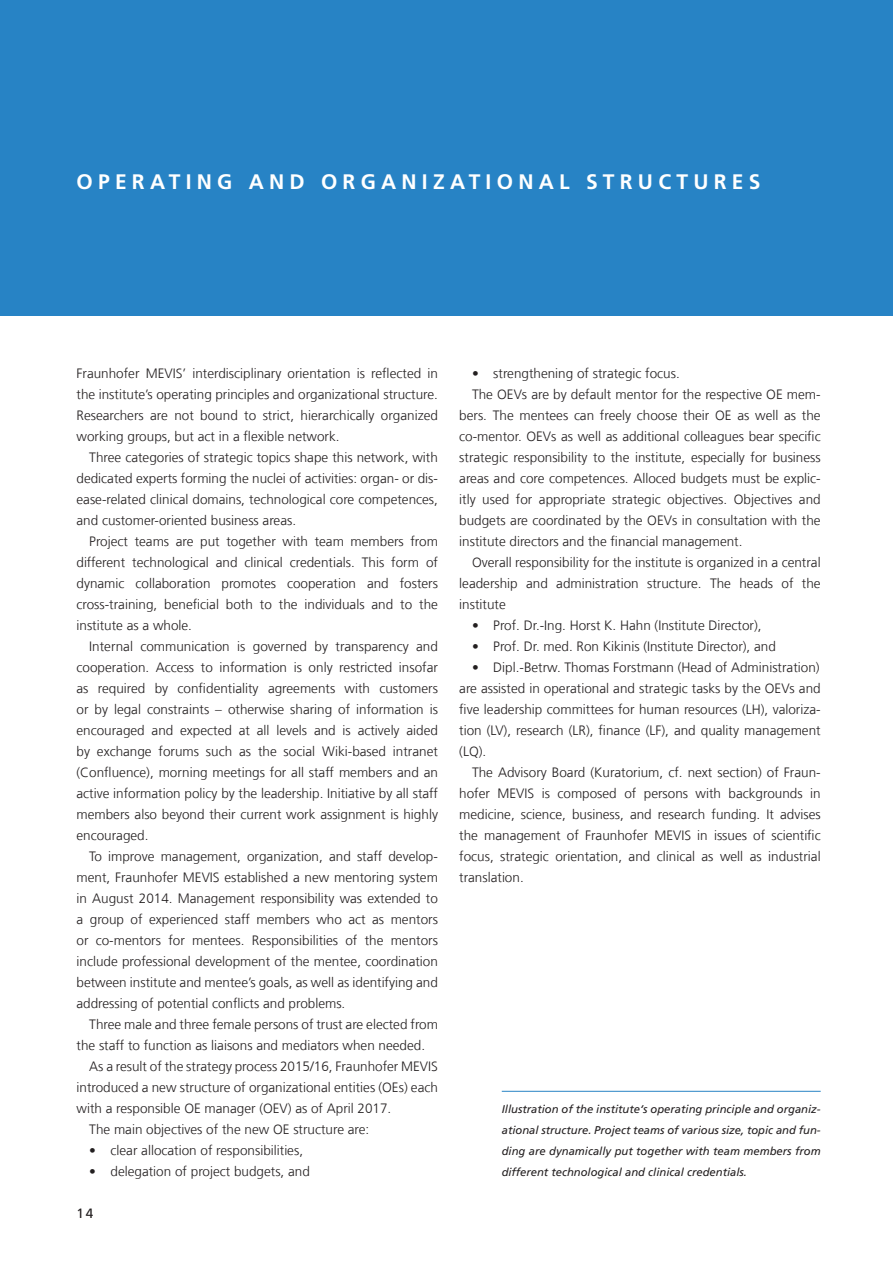
<style>
.page{position:relative;width:893px;height:1263px;background:#fff}
.page>*{position:absolute;margin:0;border:0;box-sizing:border-box;transform-origin:0 0}
.t1{font:700 21px "Frutiger LT Com";letter-spacing:.25em;color:#fff}
.t2{font:300 13.5px/21px "Frutiger LT Com";color:#231f20;text-align:justify}
.t3{font:13.5px "Frutiger LT Com";color:#231f20}
.t4{font:italic 11.25px/21px "Frutiger LT Com";color:#231f20;text-align:justify}
</style>
<div class="page">
<div style="left:0;top:0;width:893px;height:316px;background:#2783c5"></div>
<hr style="left:502px;top:1091px;width:319px;height:1px;background:#2783c5">
<h1 class="t1" style="left:77px;top:169px;width:685px">OPERATING AND ORGANIZATIONAL STRUCTURES</h1>
<p class="t2" style="left:77px;top:363px;width:363px">Fraunhofer MEVIS’ interdisciplinary orientation is reflected in the institute’s operating principles and organizational structure.<br>Researchers are not bound to strict, hierarchically organized working groups, but act in a flexible network.</p>
<p class="t2" style="left:77px;top:447px;width:363px;text-indent:13px">Three categories of strategic topics shape this network, with dedicated experts forming the nuclei of activities: organ- or dis&shy;ease-related clinical domains, technological core competences, and customer-oriented business areas.</p>
<p class="t2" style="left:77px;top:531px;width:363px;text-indent:13px">Project teams are put together with team members from different technological and clinical credentials. This form of dynamic collaboration promotes cooperation and fosters cross-training, beneficial both to the individuals and to the institute as a whole.</p>
<p class="t2" style="left:77px;top:636px;width:363px;text-indent:13px">Internal communication is governed by transparency and cooperation. Access to information is only restricted insofar as required by confidentiality agreements with customers or by legal constraints – otherwise sharing of information is encouraged and expected at all levels and is actively aided by exchange forums such as the social Wiki-based intranet (Confluence), morning meetings for all staff members and an active information policy by the leadership. Initiative by all staff members also beyond their current work assignment is highly encouraged.</p>
<p class="t2" style="left:77px;top:846px;width:363px;text-indent:13px">To improve management, organization, and staff develop&shy;ment, Fraunhofer MEVIS established a new mentoring system in August 2014. Management responsibility was extended to a group of experienced staff members who act as mentors or co-mentors for mentees. Responsibilities of the mentors include professional development of the mentee, coordination between institute and mentee’s goals, as well as identifying and addressing of potential conflicts and problems.</p>
<p class="t2" style="left:89px;top:1014px;width:350px">Three male and three female persons of trust are elected from</p>
<p class="t2" style="left:77px;top:1035px;width:350px">the staff to function as liaisons and mediators when needed.</p>
<p class="t2" style="left:89px;top:1056px;width:350px">As a result of the strategy process 2015/16, Fraunhofer MEVIS</p>
<p class="t2" style="left:77px;top:1077px;width:363px">introduced a new structure of organizational entities (OEs) each</p>
<p class="t2" style="left:77px;top:1098px;width:316px">with a responsible OE manager (OEV) as of April 2017.</p>
<p class="t2" style="left:89px;top:1119px;width:282px">The main objectives of the new OE structure are:</p>
<p class="t2" style="left:89px;top:1140px;width:215px">• clear allocation of responsibilities,</p>
<p class="t2" style="left:89px;top:1161px;width:222px">• delegation of project budgets, and</p>
<p class="t3" style="left:77px;top:1205px;width:18px">14</p>
<p class="t2" style="left:472px;top:363px;width:209px">• strengthening of strategic focus.</p>
<p class="t2" style="left:472px;top:384px;width:350px">The OEVs are by default mentor for the respective OE mem-</p>
<p class="t2" style="left:459px;top:405px;width:363px">bers. The mentees can freely choose their OE as well as the</p>
<p class="t2" style="left:459px;top:426px;width:363px">co-mentor. OEVs as well as additional colleagues bear specific</p>
<p class="t2" style="left:459px;top:447px;width:363px">strategic responsibility to the institute, especially for business</p>
<p class="t2" style="left:459px;top:468px;width:363px">areas and core competences. Alloced budgets must be explic-</p>
<p class="t2" style="left:459px;top:489px;width:363px">itly used for appropriate strategic objectives. Objectives and</p>
<p class="t2" style="left:459px;top:510px;width:363px">budgets are coordinated by the OEVs in consultation with the</p>
<p class="t2" style="left:459px;top:531px;width:285px">institute directors and the financial management.</p>
<p class="t2" style="left:472px;top:552px;width:350px">Overall responsibility for the institute is organized in a central</p>
<p class="t2" style="left:459px;top:573px;width:363px">leadership and administration structure. The heads of the</p>
<p class="t2" style="left:459px;top:594px;width:48px">institute</p>
<p class="t2" style="left:472px;top:615px;width:291px">• Prof. Dr.-Ing. Horst K. Hahn (Institute Director),</p>
<p class="t2" style="left:472px;top:636px;width:305px">• Prof. Dr. med. Ron Kikinis (Institute Director), and</p>
<p class="t2" style="left:459px;top:657px;width:363px;text-indent:13px">• Dipl.-Betrw. Thomas Forstmann (Head of Administration) are assisted in operational and strategic tasks by the OEVs and five leadership committees for human resources (LH), valoriza&shy;tion (LV), research (LR), finance (LF), and quality management (LQ).</p>
<p class="t2" style="left:459px;top:762px;width:363px;text-indent:13px">The Advisory Board (Kuratorium, cf. next section) of Fraun&shy;hofer MEVIS is composed of persons with backgrounds in medicine, science, business, and research funding. It advises the management of Fraunhofer MEVIS in issues of scientific focus, strategic orientation, and clinical as well as industrial translation.</p>
<p class="t4" style="left:502px;top:1098px;width:320px">Illustration of the institute‘s operating principle and organiz&shy;ational structure. Project teams of various size, topic and fun&shy;ding are dynamically put together with team members from different technological and clinical credentials.</p>
</div>
